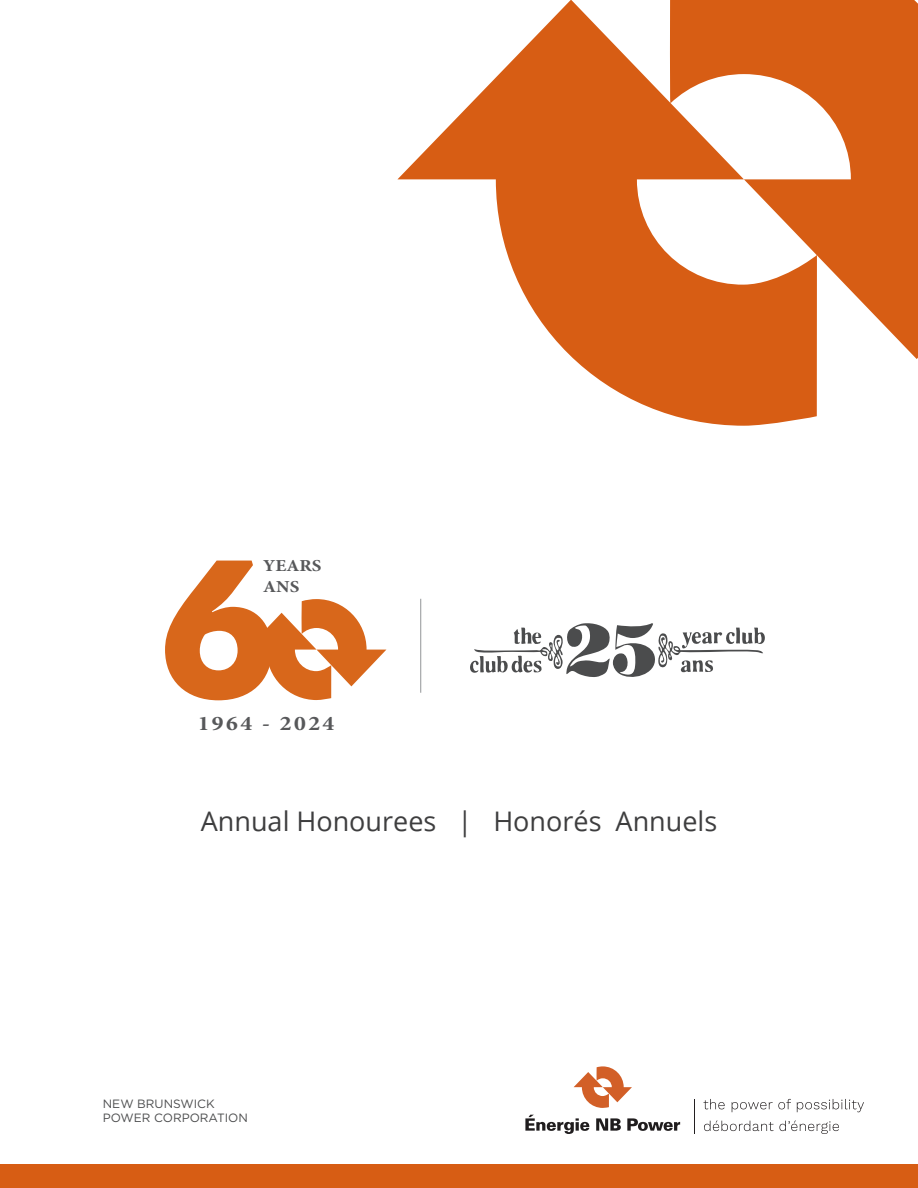
<style>
.page{position:relative;width:918px;height:1188px;background:#fff}
.page>*{position:absolute;margin:0;border:0;box-sizing:border-box;transform-origin:0 0}
.t1{font:800 192px "Apparat";color:#d8671b}
.t2{font:27px "Open Sans";color:#3e3e3f}
.t3{font:700 condensed 20.7px "Minion Pro";letter-spacing:.1em;color:#57585a;scale:1.21 1}
.t4{font:700 condensed 16.95px/20.4px "Minion Pro";color:#57585a;scale:1.21 1}
.t5{font:12px "Gotham";color:#4b4c4d}
</style>
<div class="page">
<svg style="left:574px;top:1066px;width:58px;height:42px"></svg>
<svg style="left:525px;top:1115px;width:64px;height:19px"></svg>
<svg style="left:596px;top:1118px;width:25px;height:13px"></svg>
<svg style="left:627px;top:1118px;width:53px;height:13px"></svg>
<svg style="left:703px;top:1099px;width:22px;height:10px"></svg>
<svg style="left:732px;top:1099px;width:59px;height:13px"></svg>
<svg style="left:797px;top:1099px;width:67px;height:13px"></svg>
<svg style="left:704px;top:1120px;width:135px;height:14px"></svg>
<hr style="left:694px;top:1099px;width:1px;height:35px;background:#231f20">
<svg style="left:817px;top:0;width:101px;height:359px;fill:#d75d14"></svg>
<svg style="left:397px;top:0;width:420px;height:426px;fill:#d75d14"></svg>
<div style="left:0;top:1164px;width:918px;height:24px;background:#d75d14"></div>
<svg style="left:470px;top:623px;width:295px;height:54px"></svg>
<hr style="left:420px;top:599px;width:1px;height:94px;background:#939598">
<svg style="left:247px;top:599px;width:139px;height:101px"></svg>
<p class="t4" style="left:263px;top:556px;width:50px">YEARS<br>ANS</p>
<p class="t1" style="left:158px;top:511px;width:123px">6</p>
<p class="t3" style="left:198px;top:709px;width:114px">1964 - 2024</p>
<p class="t2" style="left:201px;top:802px;width:518px">Annual Honourees | Honorés Annuels</p>
<p class="t5" style="left:103px;top:1096px;width:114px">NEW BRUNSWICK</p>
<p class="t5" style="left:103px;top:1110px;width:147px">POWER CORPORATION</p>
</div>
